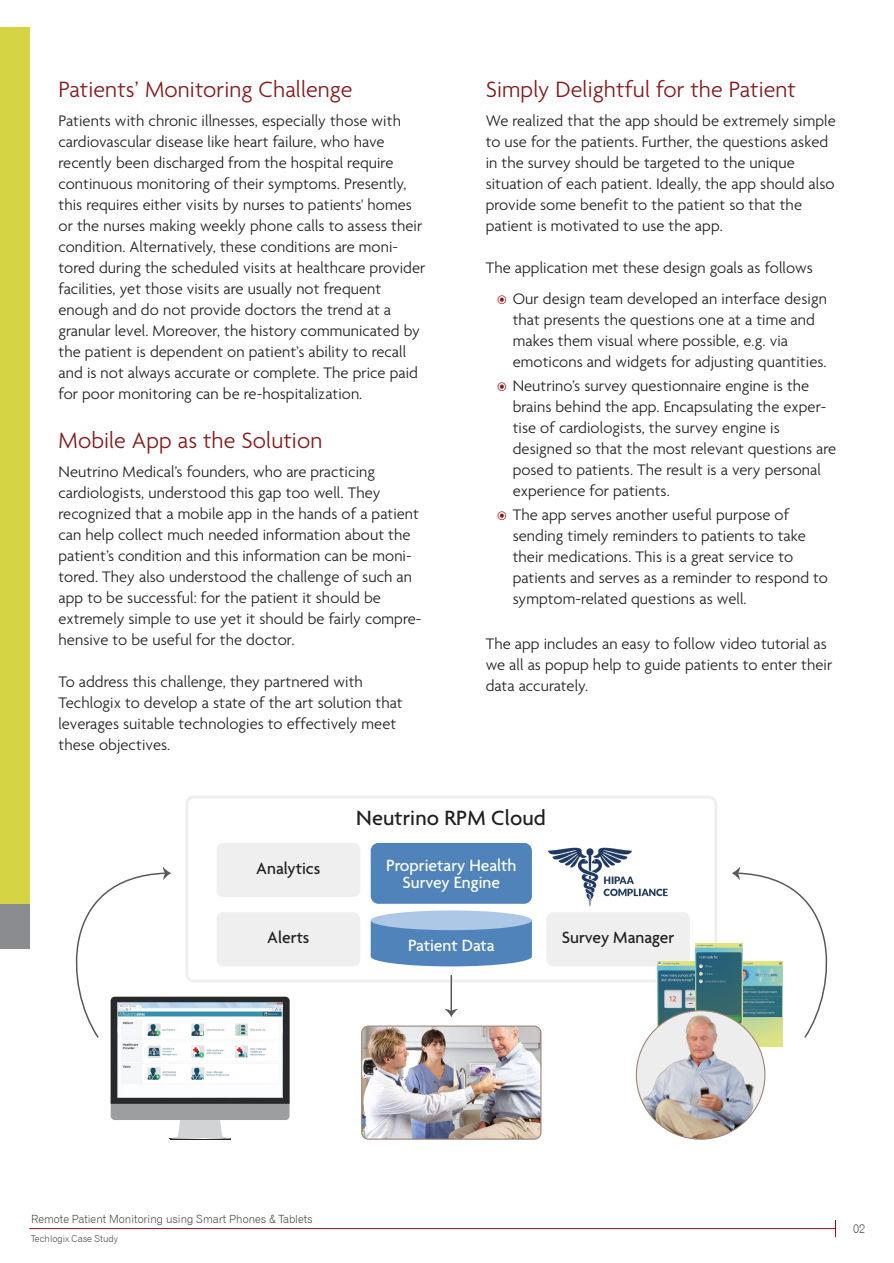
<style>
.page{position:relative;width:894px;height:1263px;background:#fff}
.page>*{position:absolute;margin:0;border:0;box-sizing:border-box;transform-origin:0 0}
.t1{font:300 24px "Agenda";letter-spacing:.005em;color:#831b1d}
.t2{font:500 22.35px "Agenda";letter-spacing:.005em;color:#231f20}
.t3{font:500 17.55px/17.5px "Agenda";color:#fff;text-align:center}
.t4{font:500 17.55px "Agenda";color:#231f20}
.t5{font:300 16.5px/21px "Agenda";letter-spacing:.005em;color:#231f20}
.t6{font:12px "Gothic 720 BT Light B";color:#231f20}
.t7{font:11.25px "Gothic 720 BT Light B";color:#231f20}
.t8{font:9.45px "Gothic 720 BT Light B";color:#231f20}
.s1{font-family:"Arial Unicode MS";font-weight:400;font-size:19.5px;color:#831b1d}
</style>
<div class="page">
<div style="left:0;top:27px;width:29px;height:878px;background:#d5d445"></div>
<div style="left:0;top:905px;width:29px;height:44px;background:#8a8c8f"></div>
<hr style="left:29px;top:1228px;width:806px;height:1px;background:#7d1418">
<div style="left:546px;top:912px;width:143px;height:54px;background:#efefef;border-radius:7px"></div>
<div style="left:185px;top:795px;width:532px;height:187px;border:3px solid #efefef;border-radius:7px"></div>
<img style="left:363px;top:1026px;width:177px;height:113px">
<div style="left:361px;top:1025px;width:180px;height:115px;border:1px solid #9c8579;border-radius:7px"></div>
<div style="left:111px;top:997px;width:178px;height:123px;background:#9d9e9f;border-radius:4px"></div>
<svg style="left:172px;top:1120px;width:56px;height:18px"></svg>
<svg style="left:170px;top:1138px;width:60px;height:1px"></svg>
<hr style="left:170px;top:1139px;width:60px;height:1px;background:#28292a">
<svg style="left:75px;top:866px;width:214px;height:238px"></svg>
<svg style="left:731px;top:867px;width:97px;height:172px"></svg>
<hr style="left:450px;top:975px;width:2px;height:37px;background:#575859">
<svg style="left:444px;top:1009px;width:14px;height:8px"></svg>
<div style="left:216px;top:843px;width:144px;height:54px;background:#efefef;border-radius:7px"></div>
<div style="left:370px;top:843px;width:161px;height:61px;background:#4f83b9;border-radius:8px"></div>
<div style="left:216px;top:912px;width:144px;height:54px;background:#efefef;border-radius:7px"></div>
<svg style="left:370px;top:921px;width:161px;height:45px;background:#5889bc"></svg>
<div style="left:370px;top:910px;width:161px;height:20px;background:#adc7e7;border-radius:50%"></div>
<img style="left:742px;top:962px;width:40px;height:84px">
<img style="left:657px;top:962px;width:37px;height:52px">
<img style="left:694px;top:943px;width:48px;height:71px">
<img style="left:637px;top:1014px;width:121px;height:125px">
<img style="left:548px;top:847px;width:120px;height:60px">
<h1 class="t1" style="left:58px;top:76px;width:295px">Patients’ Monitoring Challenge</h1>
<p class="t5" style="left:58px;top:110px;width:368px">Patients with chronic illnesses, especially those with cardiovascular disease like heart failure, who have recently been discharged from the hospital require continuous monitoring of their symptoms. Presently, this requires either visits by nurses to patients' homes or the nurses making weekly phone calls to assess their condition. Alternatively, these conditions are moni&shy;tored during the scheduled visits at healthcare provider facilities, yet those visits are usually not frequent enough and do not provide doctors the trend at a granular level. Moreover, the history communicated by the patient is dependent on patient’s ability to recall and is not always accurate or complete. The price paid for poor monitoring can be re-hospitalization.</p>
<h1 class="t1" style="left:58px;top:427px;width:265px">Mobile App as the Solution</h1>
<p class="t5" style="left:58px;top:461px;width:364px">Neutrino Medical’s founders, who are practicing cardiologists, understood this gap too well. They recognized that a mobile app in the hands of a patient can help collect much needed information about the patient’s condition and this information can be moni&shy;tored. They also understood the challenge of such an app to be successful: for the patient it should be extremely simple to use yet it should be fairly compre&shy;hensive to be useful for the doctor.</p>
<p class="t5" style="left:58px;top:671px;width:345px">To address this challenge, they partnered with Techlogix to develop a state of the art solution that leverages suitable technologies to effectively meet these objectives.</p>
<h1 class="t1" style="left:485px;top:76px;width:312px">Simply Delightful for the Patient</h1>
<p class="t5" style="left:485px;top:110px;width:351px">We realized that the app should be extremely simple to use for the patients. Further, the questions asked in the survey should be targeted to the unique situation of each patient. Ideally, the app should also provide some benefit to the patient so that the patient is motivated to use the app.</p>
<p class="t5" style="left:496px;top:252px;width:332px;line-height:31.5px;text-indent:-10px">The application met these design goals as follows <span class="s1">◉</span> Our design team developed an interface design</p>
<p class="t5" style="left:512px;top:309px;width:315px">that presents the questions one at a time and makes them visual where possible, e.g. via emoticons and widgets for adjusting quantities.</p>
<p class="t5" style="left:512px;top:375px;width:325px;text-indent:-17px"><span class="s1">◉</span> Neutrino’s survey questionnaire engine is the brains behind the app. Encapsulating the exper&shy;tise of cardiologists, the survey engine is designed so that the most relevant questions are posed to patients. The result is a very personal experience for patients.</p>
<p class="t5" style="left:512px;top:504px;width:316px;text-indent:-17px"><span class="s1">◉</span> The app serves another useful purpose of sending timely reminders to patients to take their medications. This is a great service to patients and serves as a reminder to respond to symptom-related questions as well.</p>
<p class="t5" style="left:485px;top:633px;width:348px">The app includes an easy to follow video tutorial as we all as popup help to guide patients to enter their data accurately.</p>
<h2 class="t2" style="left:356px;top:804px;width:191px">Neutrino RPM Cloud</h2>
<p class="t4" style="left:256px;top:857px;width:66px">Analytics</p>
<p class="t3" style="left:386px;top:856px;width:132px">Proprietary Health<br>Survey Engine</p>
<p class="t4" style="left:267px;top:926px;width:44px">Alerts</p>
<p class="t3" style="left:408px;top:936px;width:88px">Patient Data</p>
<p class="t4" style="left:561px;top:926px;width:114px">Survey Manager</p>
<p class="t7" style="left:31px;top:1212px;width:283px">Remote Patient Monitoring using Smart Phones &amp; Tablets</p>
<p class="t8" style="left:31px;top:1232px;width:88px">Techlogix Case Study</p>
<p class="t6" style="left:852px;top:1221px;width:14px">02</p>
</div>
